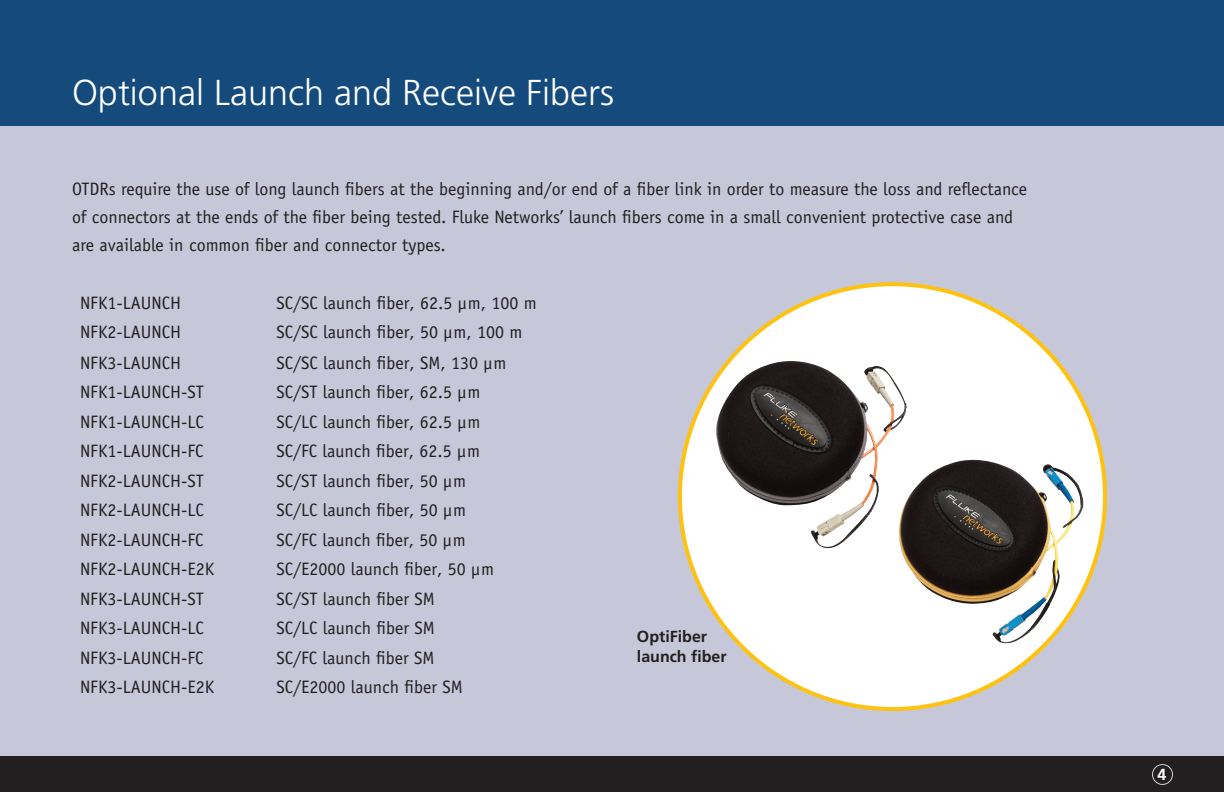
<style>
.page{position:relative;width:1224px;height:792px;background:#fff}
.page>*{position:absolute;margin:0;border:0;box-sizing:border-box;transform-origin:0 0}
.Page_title{font:300 36px "Frutiger";color:#fff}
.TOC_tabs{font:18px/28px "Officina Sans";color:#231f20}
.Product_photo_name{font:700 16px/20px "Frutiger";color:#231f20}
</style>
<div class="page">
<div style="left:0;top:108px;width:1224px;height:666px;background:#c6c8d9"></div>
<div style="left:0;top:0;width:1224px;height:126px;background:#144a7c"></div>
<div style="left:0;top:756px;width:1224px;height:36px;background:#231f20"></div>
<div style="left:1152px;top:764px;width:21px;height:21px;border:1px solid #d1d2d4;border-radius:50%"></div>
<div style="left:680px;top:284px;width:425px;height:425px;background:#fff;border-radius:50%"></div>
<img style="left:901px;top:459px;width:183px;height:185px">
<div style="left:711px;top:332px;width:206px;height:223px;background:#fff;border-radius:50%"></div>
<img style="left:714px;top:356px;width:193px;height:193px">
<p class="Page_title" style="left:72px;top:72px;width:544px">Optional Launch and Receive Fibers</p>
<p class="TOC_tabs" style="left:72px;top:175px;width:957px">OTDRs require the use of long launch fibers at the beginning and/or end of a fiber link in order to measure the loss and reflectance of connectors at the ends of the fiber being tested. Fluke Networks’ launch fibers come in a small convenient protective case and are available in common fiber and connector types.</p>
<p class="TOC_tabs" style="left:80px;top:289px;width:103px">NFK1-LAUNCH</p>
<p class="TOC_tabs" style="left:276px;top:289px;width:262px">SC/SC launch fiber, 62. 5 µm, 100 m</p>
<p class="TOC_tabs" style="left:80px;top:318px;width:103px">NFK2-LAUNCH</p>
<p class="TOC_tabs" style="left:276px;top:318px;width:247px">SC/SC launch fiber, 50 µm, 100 m</p>
<p class="TOC_tabs" style="left:80px;top:349px;width:103px">NFK3-LAUNCH</p>
<p class="TOC_tabs" style="left:276px;top:349px;width:231px">SC/SC launch fiber, SM, 130 µm</p>
<p class="TOC_tabs" style="left:80px;top:378px;width:125px">NFK1-LAUNCH-ST</p>
<p class="TOC_tabs" style="left:276px;top:378px;width:205px">SC/ST launch fiber, 62. 5 µm</p>
<p class="TOC_tabs" style="left:80px;top:408px;width:125px">NFK1-LAUNCH-LC</p>
<p class="TOC_tabs" style="left:276px;top:408px;width:205px">SC/LC launch fiber, 62. 5 µm</p>
<p class="TOC_tabs" style="left:80px;top:437px;width:125px">NFK1-LAUNCH-FC</p>
<p class="TOC_tabs" style="left:276px;top:437px;width:205px">SC/FC launch fiber, 62. 5 µm</p>
<p class="TOC_tabs" style="left:80px;top:467px;width:125px">NFK2-LAUNCH-ST</p>
<p class="TOC_tabs" style="left:276px;top:467px;width:191px">SC/ST launch fiber, 50 µm</p>
<p class="TOC_tabs" style="left:80px;top:496px;width:125px">NFK2-LAUNCH-LC</p>
<p class="TOC_tabs" style="left:276px;top:496px;width:191px">SC/LC launch fiber, 50 µm</p>
<p class="TOC_tabs" style="left:80px;top:526px;width:125px">NFK2-LAUNCH-FC</p>
<p class="TOC_tabs" style="left:276px;top:526px;width:191px">SC/FC launch fiber, 50 µm</p>
<p class="TOC_tabs" style="left:80px;top:555px;width:136px">NFK2-LAUNCH-E2K</p>
<p class="TOC_tabs" style="left:276px;top:555px;width:219px">SC/E2000 launch fiber, 50 µm</p>
<p class="TOC_tabs" style="left:80px;top:585px;width:125px">NFK3-LAUNCH-ST</p>
<p class="TOC_tabs" style="left:276px;top:585px;width:160px">SC/ST launch fiber SM</p>
<p class="TOC_tabs" style="left:80px;top:614px;width:125px">NFK3-LAUNCH-LC</p>
<p class="TOC_tabs" style="left:276px;top:614px;width:160px">SC/LC launch fiber SM</p>
<p class="TOC_tabs" style="left:80px;top:644px;width:125px">NFK3-LAUNCH-FC</p>
<p class="TOC_tabs" style="left:276px;top:644px;width:160px">SC/FC launch fiber SM</p>
<p class="TOC_tabs" style="left:80px;top:673px;width:136px">NFK3-LAUNCH-E2K</p>
<p class="TOC_tabs" style="left:276px;top:673px;width:188px">SC/E2000 launch fiber SM</p>
<p class="Product_photo_name" style="left:637px;top:627px;width:91px">OptiFiber launch fiber</p>
</div>
